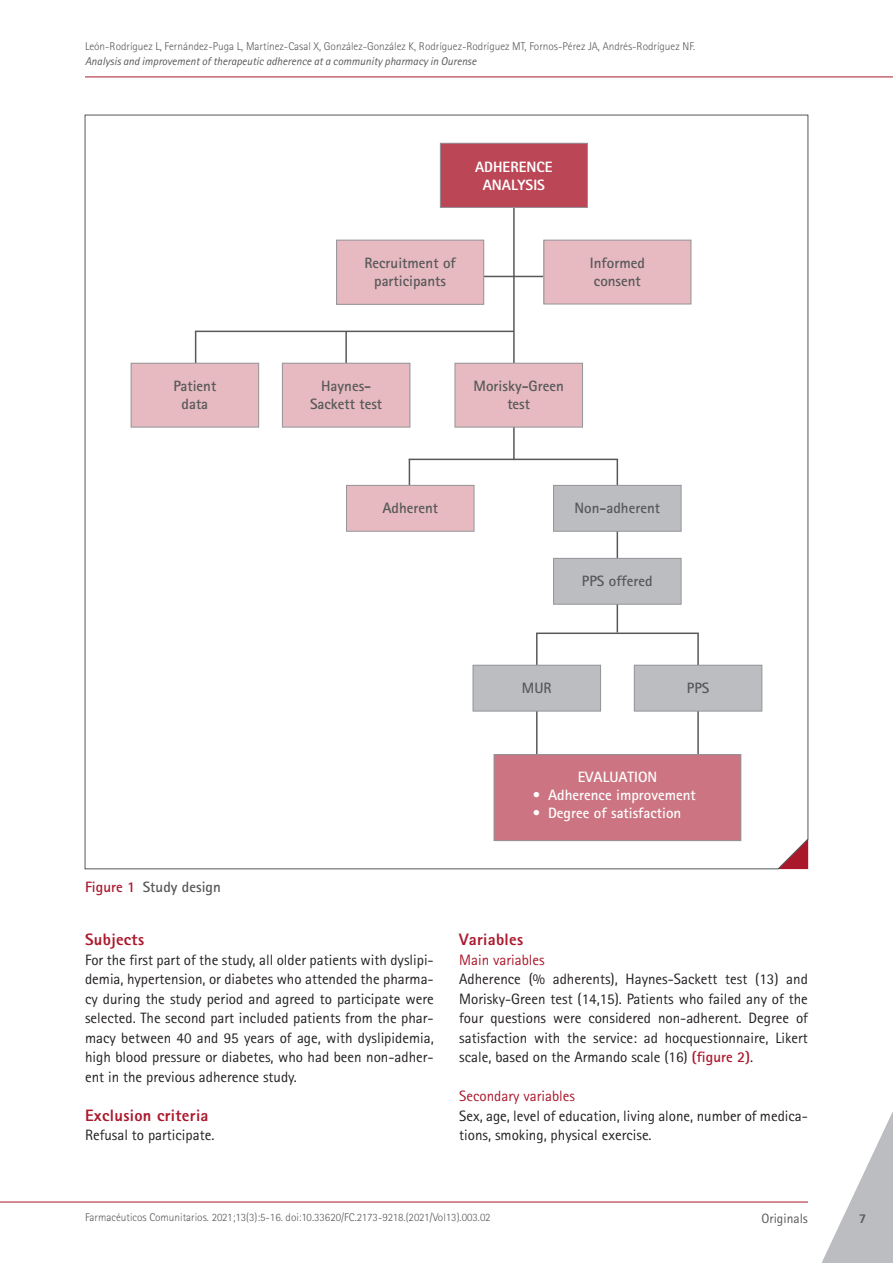
<style>
.page{position:relative;width:893px;height:1263px;background:#fff}
.page>*{position:absolute;margin:0;border:0;box-sizing:border-box;transform-origin:0 0}
.t2{font:800 16.5px "Rotis Sans Serif";letter-spacing:.02em;color:#aa182c}
.t1{font:15px/19.5px "Rotis Sans Serif";color:#231f20;text-align:justify}
.texto_tabla{font:700 15px/18px "Rotis Sans Serif";color:#57585a;text-align:center}
.texto_tabla-2{font:700 15px "Rotis Sans Serif";color:#fff}
.t3{font:15px "Rotis Sans Serif";color:#aa182c}
.texto_tabla_título{font:700 15px "Rotis Sans Serif";color:#57585a}
.texto_tabla-3{font:800 15px/18px "Rotis Sans Serif";color:#fff;text-align:center}
.None-2{font:13.5px "Rotis Sans Serif";color:#57585a}
.None-3{font:800 13.5px "Rotis Sans Serif";color:#57585a}
.t4{font:300 11.25px "Rotis Sans Serif";color:#57585a}
.t5{font:italic 11.25px "Rotis Sans Serif";color:#57585a}
.s1{color:#aa182c}
.s2{font-weight:700;color:#aa182c}
</style>
<div class="page">
<hr style="left:0;top:1201px;width:808px;height:1px;background:#aa182c">
<svg style="left:821px;top:1112px;width:72px;height:151px"></svg>
<hr style="left:85px;top:77px;width:808px;height:1px;background:#aa182c">
<svg style="left:85px;top:115px;width:723px;height:754px"></svg>
<hr style="left:513px;top:201px;width:2px;height:259px;background:#57585a">
<hr style="left:387px;top:276px;width:230px;height:1px;background:#57585a">
<div style="left:337px;top:240px;width:147px;height:64px;background:#e6bac0"></div>
<div style="left:336px;top:240px;width:148px;height:65px;border:1px solid #939598"></div>
<div style="left:544px;top:240px;width:147px;height:64px;background:#e6bac0"></div>
<div style="left:544px;top:240px;width:147px;height:64px;border:1px solid #939598"></div>
<div style="left:455px;top:363px;width:127px;height:64px;background:#e6bac0"></div>
<div style="left:455px;top:363px;width:128px;height:64px;border:1px solid #939598"></div>
<hr style="left:195px;top:331px;width:319px;height:1px;background:#57585a">
<hr style="left:195px;top:331px;width:1px;height:64px;background:#57585a">
<hr style="left:345px;top:331px;width:2px;height:64px;background:#57585a">
<div style="left:131px;top:363px;width:128px;height:64px;background:#e6bac0"></div>
<div style="left:131px;top:363px;width:128px;height:64px;border:1px solid #939598"></div>
<div style="left:282px;top:363px;width:128px;height:64px;background:#e6bac0"></div>
<div style="left:282px;top:363px;width:128px;height:64px;border:1px solid #939598"></div>
<hr style="left:409px;top:459px;width:209px;height:1px;background:#57585a">
<hr style="left:409px;top:459px;width:1px;height:49px;background:#57585a">
<hr style="left:617px;top:459px;width:1px;height:173px;background:#57585a">
<div style="left:346px;top:485px;width:128px;height:46px;background:#e6bac0"></div>
<div style="left:346px;top:485px;width:128px;height:46px;border:1px solid #939598"></div>
<div style="left:554px;top:485px;width:127px;height:46px;background:#bcbdc0"></div>
<div style="left:553px;top:485px;width:128px;height:46px;border:1px solid #939598"></div>
<div style="left:536px;top:632px;width:163px;height:135px;border:2px solid #57585a"></div>
<div style="left:473px;top:665px;width:128px;height:46px;background:#bcbdc0"></div>
<div style="left:473px;top:665px;width:128px;height:46px;border:1px solid #939598"></div>
<div style="left:634px;top:665px;width:128px;height:46px;background:#bcbdc0"></div>
<div style="left:634px;top:665px;width:128px;height:46px;border:1px solid #939598"></div>
<div style="left:494px;top:754px;width:247px;height:87px;background:#cc7481"></div>
<div style="left:494px;top:754px;width:247px;height:87px;border:1px solid #939598"></div>
<div style="left:554px;top:558px;width:127px;height:46px;background:#bcbdc0"></div>
<div style="left:553px;top:558px;width:128px;height:46px;border:1px solid #939598"></div>
<div style="left:440px;top:143px;width:147px;height:64px;background:#bb4656"></div>
<div style="left:440px;top:143px;width:148px;height:65px;border:1px solid #939598"></div>
<p class="t4" style="left:85px;top:40px;width:612px">León-Rodríguez L, Fernández-Puga L, Martínez-Casal X, González-González K, Rodríguez-Rodríguez MT, Fornos-Pérez JA, Andrés-Rodríguez NF.</p>
<p class="t5" style="left:85px;top:54px;width:393px">Analysis and improvement of therapeutic adherence at a community pharmacy in Ourense</p>
<p class="texto_tabla-3" style="left:475px;top:158px;width:79px">ADHERENCE<br>ANALYSIS</p>
<p class="texto_tabla" style="left:364px;top:253px;width:93px">Recruitment of participants</p>
<p class="texto_tabla" style="left:590px;top:253px;width:56px;text-align:left">Informed consent</p>
<p class="texto_tabla" style="left:173px;top:376px;width:44px">Patient data</p>
<p class="texto_tabla" style="left:310px;top:376px;width:74px">Haynes-<br>Sackett test</p>
<p class="texto_tabla" style="left:474px;top:376px;width:92px">Morisky-Green test</p>
<p class="texto_tabla" style="left:382px;top:499px;width:57px">Adherent</p>
<p class="texto_tabla" style="left:575px;top:499px;width:87px">Non-adherent</p>
<p class="texto_tabla" style="left:582px;top:572px;width:72px">PPS offered</p>
<p class="texto_tabla" style="left:522px;top:678px;width:31px">MUR</p>
<p class="texto_tabla" style="left:687px;top:678px;width:24px">PPS</p>
<p class="texto_tabla_título" style="left:85px;top:878px;width:137px"><span class="s1">Figure 1</span> Study design</p>
<p class="t2" style="left:85px;top:929px;width:61px">Subjects</p>
<p class="t1" style="left:85px;top:950px;width:350px">For the first part of the study, all older patients with dyslipi&shy;demia, hypertension, or diabetes who attended the pharma&shy;cy during the study period and agreed to participate were selected. The second part included patients from the phar&shy;macy between 40 and 95 years of age, with dyslipidemia, high blood pressure or diabetes, who had been non-adher&shy;ent in the previous adherence study.</p>
<p class="t2" style="left:85px;top:1105px;width:125px">Exclusion criteria</p>
<p class="t1" style="left:85px;top:1125px;width:131px">Refusal to participate.</p>
<p class="texto_tabla-2" style="left:578px;top:768px;width:81px">EVALUATION</p>
<p class="texto_tabla-2" style="left:532px;top:786px;width:165px">• Adherence improvement</p>
<p class="texto_tabla-2" style="left:532px;top:804px;width:150px">• Degree of satisfaction</p>
<p class="t2" style="left:459px;top:929px;width:66px">Variables</p>
<p class="t3" style="left:459px;top:951px;width:87px">Main variables</p>
<p class="t1" style="left:459px;top:969px;width:350px">Adherence (% adherents), Haynes-Sackett test (13) and Morisky-Green test (14,15). Patients who failed any of the four questions were considered non-adherent. Degree of satisfaction with the service: ad hocquestionnaire, Likert scale, based on the Armando scale (16) <span class="s2">(figure 2)</span>.</p>
<p class="t3" style="left:459px;top:1087px;width:117px">Secondary variables</p>
<p class="t1" style="left:459px;top:1106px;width:350px">Sex, age, level of education, living alone, number of medica&shy;tions, smoking, physical exercise.</p>
<p class="t4" style="left:85px;top:1211px;width:407px">Farmacéuticos Comunitarios. 2021;13(3):5-16. doi:10.33620/FC.2173-9218.(2021/Vol13).003.02</p>
<p class="None-2" style="left:761px;top:1210px;width:48px">Originals</p>
<p class="None-3" style="left:859px;top:1210px;width:9px">7</p>
</div>
